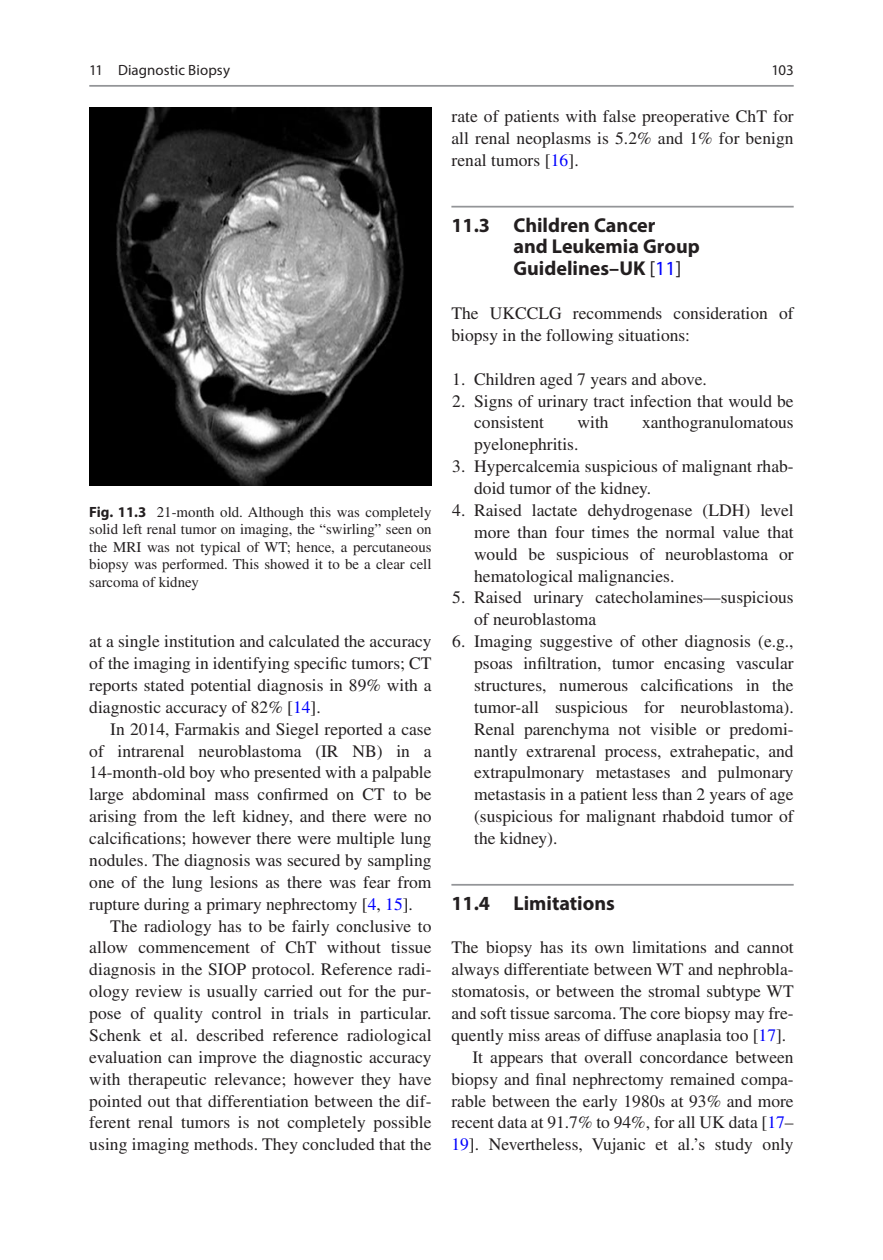
<style>
.page{position:relative;width:883px;height:1260px;background:#fff}
.page>*{position:absolute;margin:0;border:0;box-sizing:border-box;transform-origin:0 0}
._1_hd{font:700 20.12px/21.9px "Myriad Pro";color:#231f20}
.Text{font:17.5px/21.9px "Times LT Std";color:#231f20;text-align:justify}
.Text_flush{font:17.5px/21.9px "Times LT Std";color:#231f20}
.t1{font:14.88px/17.5px "Times LT Std";color:#231f20;text-align:justify}
.t2{font:14.88px "Myriad Pro";letter-spacing:.005em;color:#231f20}
.s1{font-family:"Myriad Pro";font-weight:700}
.s2{color:#00f}
.s3{font-weight:400}
.s4{font-weight:400;color:#00f}
</style>
<div class="page">
<img style="left:90px;top:107px;width:341px;height:379px">
<hr style="left:451px;top:206px;width:343px;height:2px;background:#939598">
<hr style="left:451px;top:884px;width:343px;height:2px;background:#939598">
<hr style="left:89px;top:85px;width:705px;height:2px;background:#939598">
<p class="t2" style="left:89px;top:61px;width:142px">11 Diagnostic Biopsy</p>
<p class="t1" style="left:89px;top:503px;width:344px"><span class="s1">Fig. 11.3</span> 21-month old. Although this was completely solid left renal tumor on imaging, the “swirling” seen on the MRI was not typical of WT; hence, a percutaneous biopsy was performed. This showed it to be a clear cell sarcoma of kidney</p>
<p class="Text" style="left:89px;top:630px;width:344px">at a single institution and calculated the accuracy of the imaging in identifying specific tumors; CT reports stated potential diagnosis in 89% with a diagnostic accuracy of 82% [<span class="s2">14</span>].</p>
<p class="Text" style="left:89px;top:718px;width:344px;text-indent:21px">In 2014, Farmakis and Siegel reported a case of intrarenal neuroblastoma (IR NB) in a 14-month-old boy who presented with a palpable large abdominal mass confirmed on CT to be arising from the left kidney, and there were no calcifications; however there were multiple lung nodules. The diagnosis was secured by sampling one of the lung lesions as there was fear from rupture during a primary nephrectomy [<span class="s2">4</span>, <span class="s2">15</span>].</p>
<p class="Text" style="left:89px;top:915px;width:344px;text-indent:21px">The radiology has to be fairly conclusive to allow commencement of ChT without tissue diagnosis in the SIOP protocol. Reference radi&shy;ology review is usually carried out for the pur&shy;pose of quality control in trials in particular.<br>Schenk et al. described reference radiological evaluation can improve the diagnostic accuracy with therapeutic relevance; however they have pointed out that differentiation between the dif&shy;ferent renal tumors is not completely possible using imaging methods. They concluded that the</p>
<p class="t2" style="left:772px;top:61px;width:24px">103</p>
<p class="Text" style="left:451px;top:105px;width:344px">rate of patients with false preoperative ChT for all renal neoplasms is 5.2% and 1% for benign renal tumors [<span class="s2">16</span>].</p>
<h2 class="_1_hd" style="left:513px;top:213px;width:188px;text-indent:-62px">11.3 Children Cancer<br>and Leukemia Group<br>Guidelines–UK <span class="s3">[</span><span class="s4">11</span><span class="s3">]</span></h2>
<p class="Text_flush" style="left:451px;top:302px;width:344px">The UKCCLG recommends consideration of biopsy in the following situations:</p>
<p class="Text" style="left:452px;top:368px;width:256px">1. Children aged 7 years and above.</p>
<p class="Text" style="left:474px;top:390px;width:321px;text-indent:-22px">2. Signs of urinary tract infection that would be consistent</p>
<p class="Text" style="left:578px;top:412px;width:33px">with</p>
<p class="Text" style="left:642px;top:412px;width:153px">xanthogranulomatous</p>
<p class="Text" style="left:474px;top:433px;width:106px">pyelonephritis.</p>
<p class="Text" style="left:474px;top:455px;width:321px;text-indent:-22px">3. Hypercalcemia suspicious of malignant rhab&shy;doid tumor of the kidney.</p>
<p class="Text" style="left:474px;top:499px;width:321px;text-indent:-22px">4. Raised lactate dehydrogenase (LDH) level more than four times the normal value that would be suspicious of neuroblastoma or hematological malignancies.</p>
<p class="Text" style="left:474px;top:587px;width:321px;text-indent:-22px">5. Raised urinary catecholamines—suspicious of neuroblastoma</p>
<p class="Text" style="left:474px;top:630px;width:321px;text-indent:-22px">6. Imaging suggestive of other diagnosis (e.g., psoas infiltration, tumor encasing vascular structures, numerous calcifications in the tumor-all suspicious for neuroblastoma).<br>Renal parenchyma not visible or predomi&shy;nantly extrarenal process, extrahepatic, and extrapulmonary metastases and pulmonary metastasis in a patient less than 2 years of age (suspicious for malignant rhabdoid tumor of the kidney).</p>
<h2 class="_1_hd" style="left:451px;top:891px;width:165px">11.4 Limitations</h2>
<p class="Text_flush" style="left:451px;top:937px;width:344px;text-align:justify">The biopsy has its own limitations and cannot always differentiate between WT and nephrobla&shy;stomatosis, or between the stromal subtype WT and soft tissue sarcoma. The core biopsy may fre&shy;quently miss areas of diffuse anaplasia too [<span class="s2">17</span>].</p>
<p class="Text" style="left:451px;top:1046px;width:344px;text-indent:21px">It appears that overall concordance between biopsy and final nephrectomy remained compa&shy;rable between the early 1980s at 93% and more recent data at 91.7% to 94%, for all UK data [<span class="s2">17</span>– <span class="s2">19</span>]. Nevertheless, Vujanic et al.’s study only</p>
</div>
